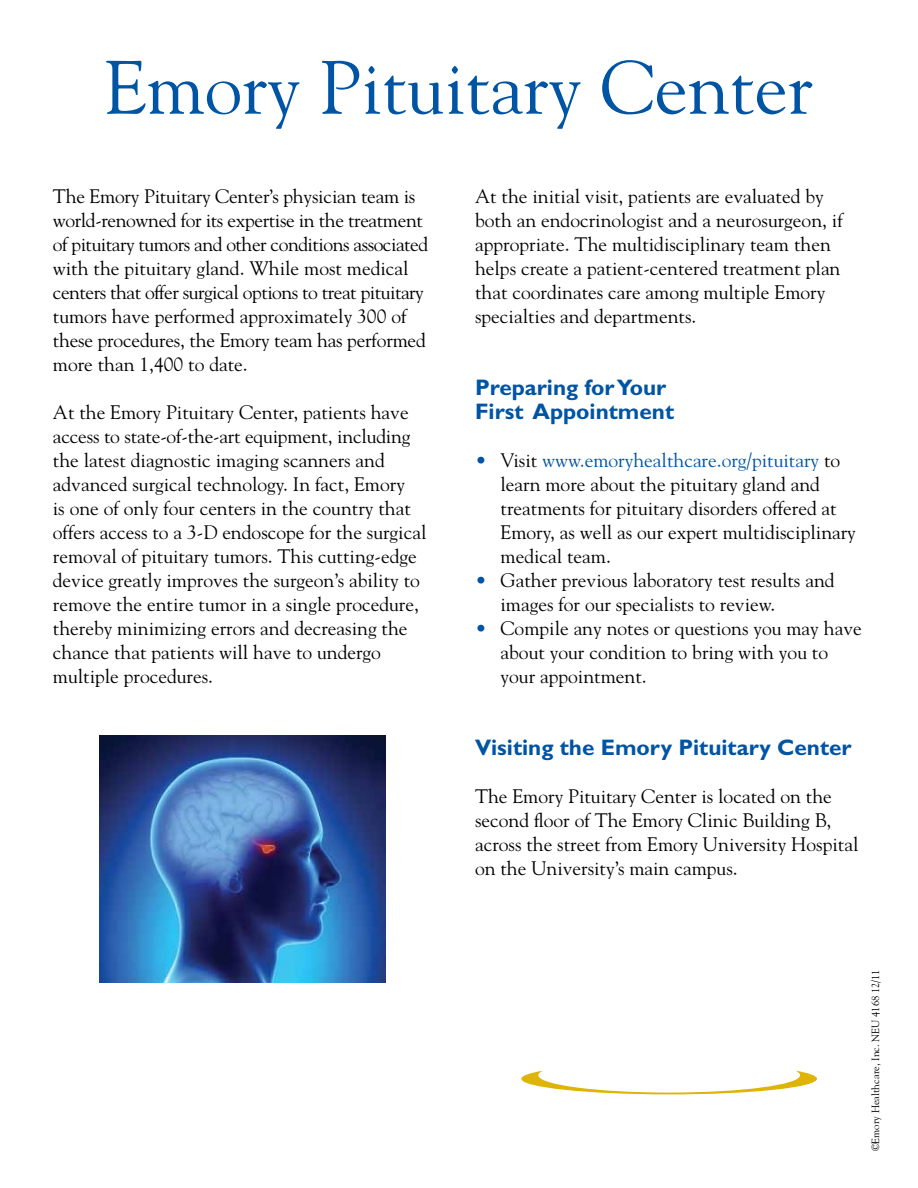
<style>
.page{position:relative;width:918px;height:1188px;background:#fff}
.page>*{position:absolute;margin:0;border:0;box-sizing:border-box;transform-origin:0 0}
.t1{font:75px "Goudy";color:#0054a4}
.t2{font:700 22.5px/24px "Gill Sans";color:#0054a4}
.t3{font:19.5px/24px "Goudy";color:#000}
.t4{font:10.5px "Goudy";color:#000}
.s1{color:#0054a4}
</style>
<div class="page">
<img style="left:100px;top:736px;width:285px;height:247px">
<svg style="left:521px;top:1070px;width:296px;height:24px"></svg>
<h1 class="t1" style="left:105px;top:41px;width:710px">Emory Pituitary Center</h1>
<p class="t3" style="left:53px;top:184px;width:377px">The Emory Pituitary Center’s physician team is world-renowned or its expertise in the treatment o pituitary tumors and other conditions associated with the pituitary gland. While most medical centers that o er surgical options to treat pituitary tumors have per ormed approximately 300 o these procedures, the Emory team has per ormed more than 1,400 to date.</p>
<p class="t3" style="left:53px;top:400px;width:375px">At the Emory Pituitary Center, patients have access to state-o -the-art equipment, including the latest diagnostic imaging scanners and advanced surgical technology. In act, Emory<br>is one o only our centers in the country that<br>o ers access to a 3-D endoscope or the surgical removal o pituitary tumors. This cutting-edge device greatly improves the surgeon’s ability to remove the entire tumor in a single procedure, thereby minimizing errors and decreasing the chance that patients will have to undergo multiple procedures.</p>
<p class="t3" style="left:475px;top:184px;width:367px">At the initial visit, patients are evaluated by both an endocrinologist and a neurosurgeon, i appropriate. The multidisciplinary team then helps create a patient-centered treatment plan that coordinates care among multiple Emory specialties and departments.</p>
<h3 class="t2" style="left:475px;top:375px;width:201px">Preparing for Your<br>First Appointment</h3>
<p class="t3" style="left:501px;top:448px;width:357px;text-indent:-26px"><span class="s1">•</span> Visit <span class="s1">www.emoryhealthcare.org/pituitary</span> to learn more about the pituitary gland and treatments or pituitary disorders o ered at Emory, as well as our expert multidisciplinary medical team.</p>
<p class="t3" style="left:501px;top:568px;width:336px;text-indent:-26px"><span class="s1">•</span> Gather previous laboratory test results and images or our specialists to review.</p>
<p class="t3" style="left:501px;top:616px;width:363px;text-indent:-26px"><span class="s1">•</span> Compile any notes or questions you may have about your condition to bring with you to your appointment.</p>
<h3 class="t2" style="left:475px;top:735px;width:378px">Visiting the Emory Pituitary Center</h3>
<p class="t3" style="left:475px;top:784px;width:385px">The Emory Pituitary Center is located on the second foor o The Emory Clinic Building B, across the street rom Emory University Hospital on the University’s main campus.</p>
<p class="t4" style="left:869px;top:1151px;width:183px;rotate:-90deg">©Emory Healthcare, Inc. NEU 4168 12/11</p>
</div>
